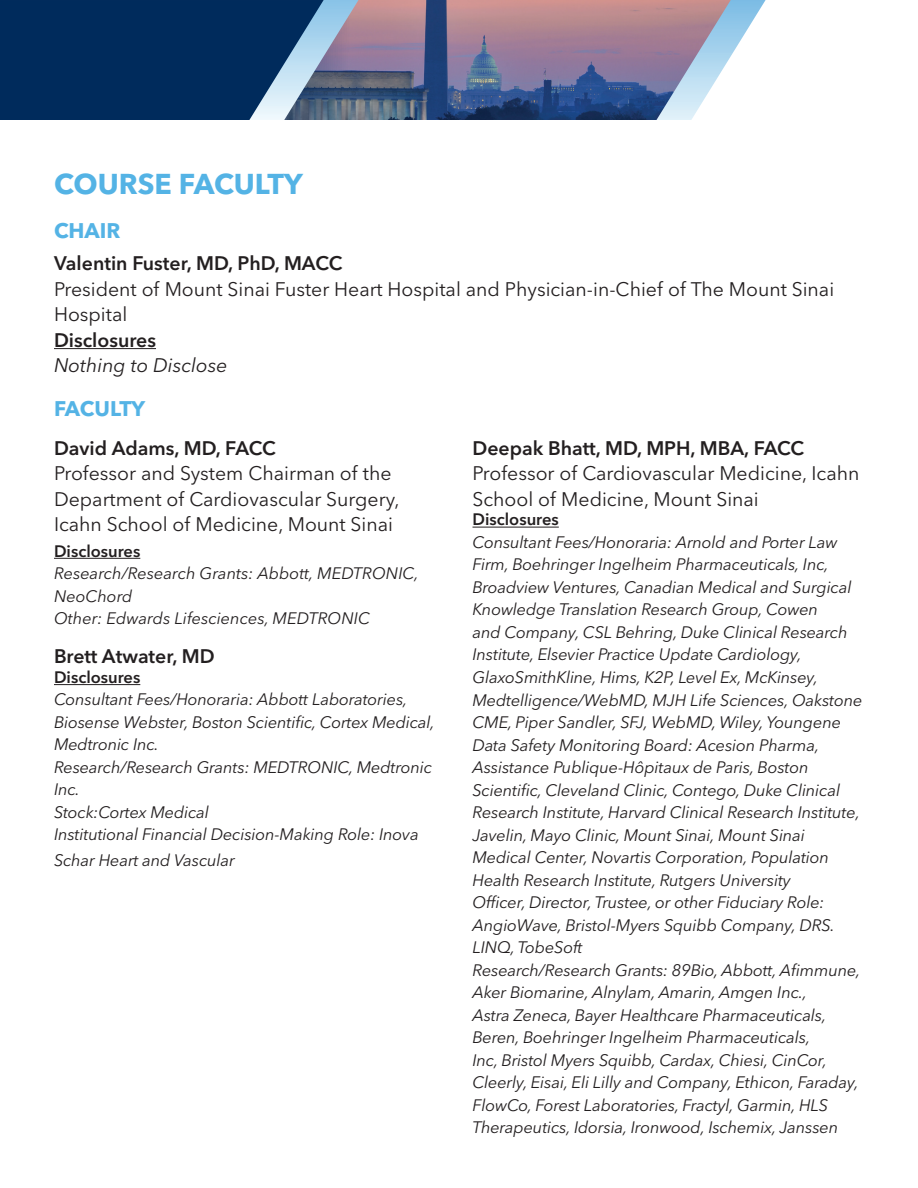
<style>
.page{position:relative;width:918px;height:1188px;background:#fff}
.page>*{position:absolute;margin:0;border:0;box-sizing:border-box;transform-origin:0 0}
.t1{font:700 28.5px "Avenir Next World";color:#54b3e5}
.t2{font:700 21px "Avenir Next World";color:#54b3e5}
.t3{font:19.5px/25.5px "Avenir Next World";color:#231f20}
.t4{font:600 19.5px "Avenir Next World";color:#231f20}
.t5{font:italic 19.5px "Avenir Next World";color:#231f20}
.t6{font:italic 16.5px/22.5px "Avenir Next World";letter-spacing:-.01em;color:#231f20}
.t7{font:600 16.5px "Avenir Next World";color:#231f20}
</style>
<div class="page">
<div style="left:0;top:0;width:220px;height:120px;background:#002b5c"></div>
<img style="left:220px;top:0;width:424px;height:120px">
<svg style="left:246px;top:0;width:156px;height:120px;background:#667593"></svg>
<svg style="left:644px;top:0;width:122px;height:120px"></svg>
<hr style="left:54px;top:348px;width:102px;height:1px;background:#231f20">
<hr style="left:54px;top:558px;width:86px;height:1px;background:#231f20">
<hr style="left:54px;top:684px;width:86px;height:1px;background:#231f20">
<hr style="left:472px;top:527px;width:87px;height:1px;background:#231f20">
<h1 class="t1" style="left:54px;top:168px;width:250px">COURSE FACULTY</h1>
<p class="t2" style="left:54px;top:218px;width:68px">CHAIR</p>
<p class="t4" style="left:54px;top:252px;width:290px">Valentin Fuster, MD, PhD, MACC</p>
<p class="t3" style="left:54px;top:276px;width:782px">President of Mount Sinai Fuster Heart Hospital and Physician-in-Chief of The Mount Sinai<br>Hospital</p>
<p class="t4" style="left:54px;top:329px;width:104px">Disclosures</p>
<p class="t5" style="left:54px;top:350px;width:175px">Nothing to Disclose</p>
<p class="t2" style="left:54px;top:396px;width:93px">FACULTY</p>
<p class="t4" style="left:54px;top:437px;width:223px">David Adams, MD, FACC</p>
<p class="t3" style="left:54px;top:461px;width:347px">Professor and System Chairman of the<br>Department of Cardiovascular Surgery,<br>Icahn School of Medicine, Mount Sinai</p>
<p class="t7" style="left:54px;top:541px;width:88px">Disclosures</p>
<p class="t6" style="left:54px;top:561px;width:366px">Research/Research Grants: Abbott, MEDTRONIC,<br>NeoChord<br>Other: Edwards Lifesciences, MEDTRONIC</p>
<p class="t4" style="left:54px;top:645px;width:162px">Brett Atwater, MD</p>
<p class="t7" style="left:54px;top:668px;width:88px">Disclosures</p>
<p class="t6" style="left:54px;top:688px;width:382px">Consultant Fees/Honoraria: Abbott Laboratories, Biosense Webster, Boston Scientific, Cortex Medical, Medtronic Inc.<br>Research/Research Grants: MEDTRONIC, Medtronic Inc.<br>Stock:Cortex Medical<br>Institutional Financial Decision-Making Role: Inova</p>
<p class="t6" style="left:54px;top:848px;width:182px">Schar Heart and Vascular</p>
<p class="t4" style="left:472px;top:437px;width:333px">Deepak Bhatt, MD, MPH, MBA, FACC</p>
<p class="t3" style="left:472px;top:461px;width:389px">Professor of Cardiovascular Medicine, Icahn<br>School of Medicine, Mount Sinai</p>
<p class="t7" style="left:472px;top:510px;width:88px">Disclosures</p>
<p class="t6" style="left:472px;top:530px;width:391px">Consultant Fees/Honoraria: Arnold and Porter Law Firm, Boehringer Ingelheim Pharmaceuticals, Inc, Broadview Ventures, Canadian Medical and Surgical Knowledge Translation Research Group, Cowen<br>and Company, CSL Behring, Duke Clinical Research Institute, Elsevier Practice Update Cardiology, GlaxoSmithKline, Hims, K2P, Level Ex, McKinsey, Medtelligence/WebMD, MJH Life Sciences, Oakstone CME, Piper Sandler, SFJ, WebMD, Wiley, Youngene Data Safety Monitoring Board: Acesion Pharma, Assistance Publique-Hôpitaux de Paris, Boston Scientific, Cleveland Clinic, Contego, Duke Clinical Research Institute, Harvard Clinical Research Institute, Javelin, Mayo Clinic, Mount Sinai, Mount Sinai Medical Center, Novartis Corporation, Population Health Research Institute, Rutgers University<br>Officer, Director, Trustee, or other Fiduciary Role:<br>AngioWave, Bristol-Myers Squibb Company, DRS.<br>LINQ, TobeSoft<br>Research/Research Grants: 89Bio, Abbott, Afimmune, Aker Biomarine, Alnylam, Amarin, Amgen Inc.,<br>Astra Zeneca, Bayer Healthcare Pharmaceuticals, Beren, Boehringer Ingelheim Pharmaceuticals,<br>Inc, Bristol Myers Squibb, Cardax, Chiesi, CinCor, Cleerly, Eisai, Eli Lilly and Company, Ethicon, Faraday, FlowCo, Forest Laboratories, Fractyl, Garmin, HLS Therapeutics, Idorsia, Ironwood, Ischemix, Janssen</p>
</div>
